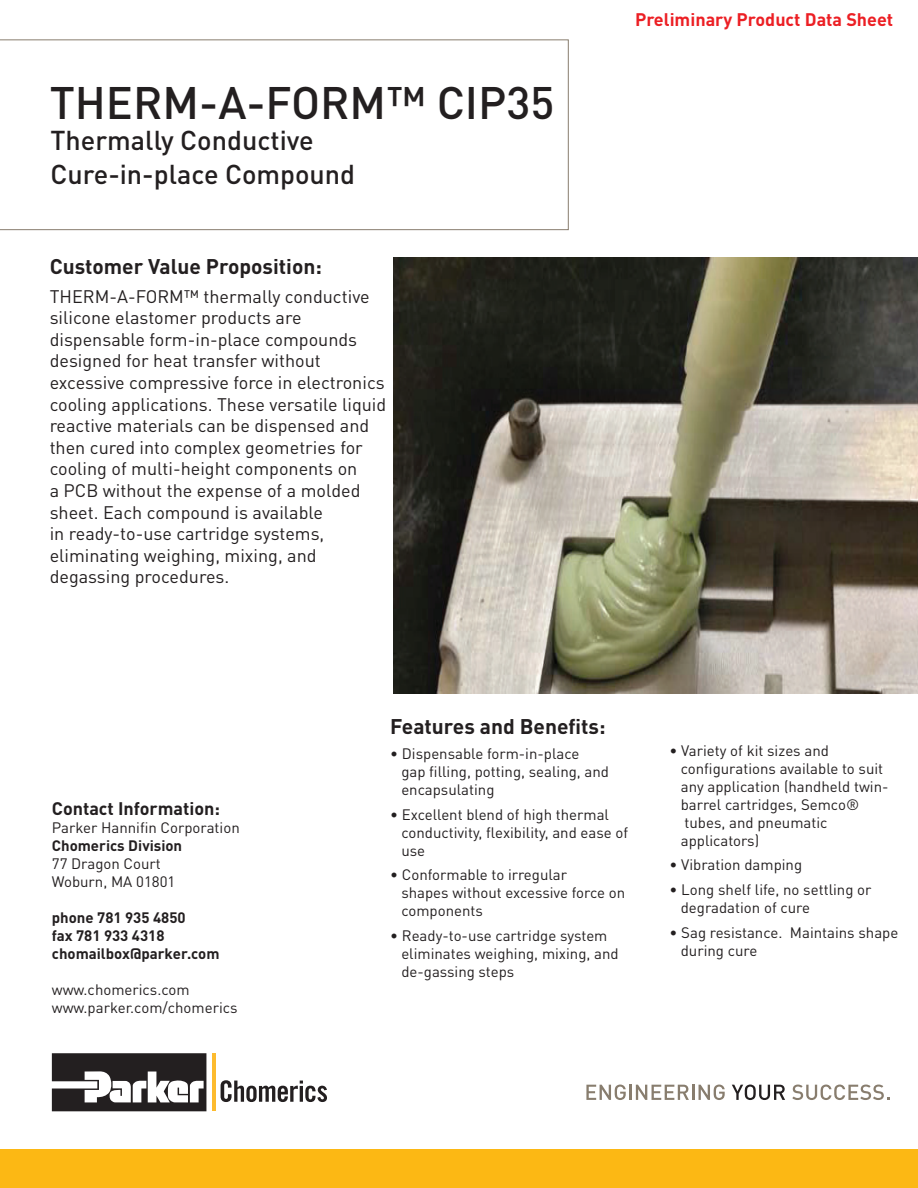
<style>
.page{position:relative;width:918px;height:1188px;background:#fff}
.page>*{position:absolute;margin:0;border:0;box-sizing:border-box;transform-origin:0 0}
.t1{font:500 45px "DINOT";color:#231f20}
.t2{font:500 27px/33.8px "DINOT";color:#231f20}
.t3{font:700 21px "DINOT";color:#231f20}
.t4{font:18px/21.6px "DINOT";color:#231f20}
.t5{font:700 18px "DINOT";color:#ec1f24}
.t6{font:700 18px "DINOT";color:#231f20}
.t7{font:15px/18px "DINOT";color:#231f20}
.t8{font:700 15px/18px "DINOT";color:#231f20}
</style>
<div class="page">
<svg style="left:52px;top:1053px;width:154px;height:58px"></svg>
<hr style="left:212px;top:1053px;width:3px;height:58px;background:#fdbb2e">
<svg style="left:221px;top:1080px;width:106px;height:22px"></svg>
<div style="left:0;top:1150px;width:918px;height:38px;background:#fcb814"></div>
<svg style="left:586px;top:1085px;width:40px;height:15px"></svg>
<hr style="left:629px;top:1085px;width:3px;height:15px;background:#887d6e">
<svg style="left:636px;top:1085px;width:89px;height:15px"></svg>
<svg style="left:732px;top:1085px;width:53px;height:15px"></svg>
<svg style="left:792px;top:1085px;width:97px;height:15px"></svg>
<svg style="left:0;top:39px;width:569px;height:191px"></svg>
<img style="left:394px;top:257px;width:524px;height:436px">
<h1 class="t1" style="left:50px;top:72px;width:506px">THERM-A-FORM™ CIP35</h1>
<h2 class="t2" style="left:50px;top:123px;width:306px">Thermally Conductive<br>Cure-in-place Compound</h2>
<h3 class="t3" style="left:50px;top:252px;width:274px">Customer Value Proposition:</h3>
<p class="t4" style="left:50px;top:284px;width:338px">THERM-A-FORM™ thermally conductive silicone elastomer products are dispensable form-in-place compounds designed for heat transfer without excessive compressive force in electronics cooling applications. These versatile liquid reactive materials can be dispensed and then cured into complex geometries for cooling of multi-height components on<br>a PCB without the expense of a molded sheet. Each compound is available<br>in ready-to-use cartridge systems, eliminating weighing, mixing, and degassing procedures.</p>
<p class="t5" style="left:635px;top:7px;width:260px">Preliminary Product Data Sheet</p>
<p class="t6" style="left:52px;top:796px;width:170px">Contact Information:</p>
<p class="t7" style="left:52px;top:818px;width:189px">Parker Hannifin Corporation</p>
<p class="t8" style="left:52px;top:836px;width:132px">Chomerics Division</p>
<p class="t7" style="left:52px;top:854px;width:125px">77 Dragon Court<br>Woburn, MA 01801</p>
<p class="t8" style="left:52px;top:908px;width:169px">phone 781 935 4850<br>fax 781 933 4318 chomailbox@parker.com</p>
<p class="t7" style="left:52px;top:980px;width:187px">www.chomerics.com www.parker.com/chomerics</p>
<h3 class="t3" style="left:390px;top:712px;width:217px">Features and Benefits:</h3>
<p class="t7" style="left:401px;top:744px;width:209px;text-indent:-11px">• Dispensable form-in-place<br>gap filling, potting, sealing, and encapsulating</p>
<p class="t7" style="left:401px;top:805px;width:228px;text-indent:-11px">• Excellent blend of high thermal conductivity, flexibility, and ease of use</p>
<p class="t7" style="left:401px;top:865px;width:225px;text-indent:-11px">• Conformable to irregular<br>shapes without excessive force on components</p>
<p class="t7" style="left:401px;top:926px;width:219px;text-indent:-11px">• Ready-to-use cartridge system eliminates weighing, mixing, and de-gassing steps</p>
<p class="t7" style="left:681px;top:741px;width:209px;text-indent:-11px">• Variety of kit sizes and configurations available to suit any application (handheld twin&shy;barrel cartridges, Semco® tubes, and pneumatic applicators)</p>
<p class="t7" style="left:670px;top:855px;width:134px">• Vibration damping</p>
<p class="t7" style="left:681px;top:880px;width:192px;text-indent:-11px">• Long shelf life, no settling or degradation of cure</p>
<p class="t7" style="left:681px;top:923px;width:219px;text-indent:-11px">• Sag resistance. Maintains shape during cure</p>
</div>
